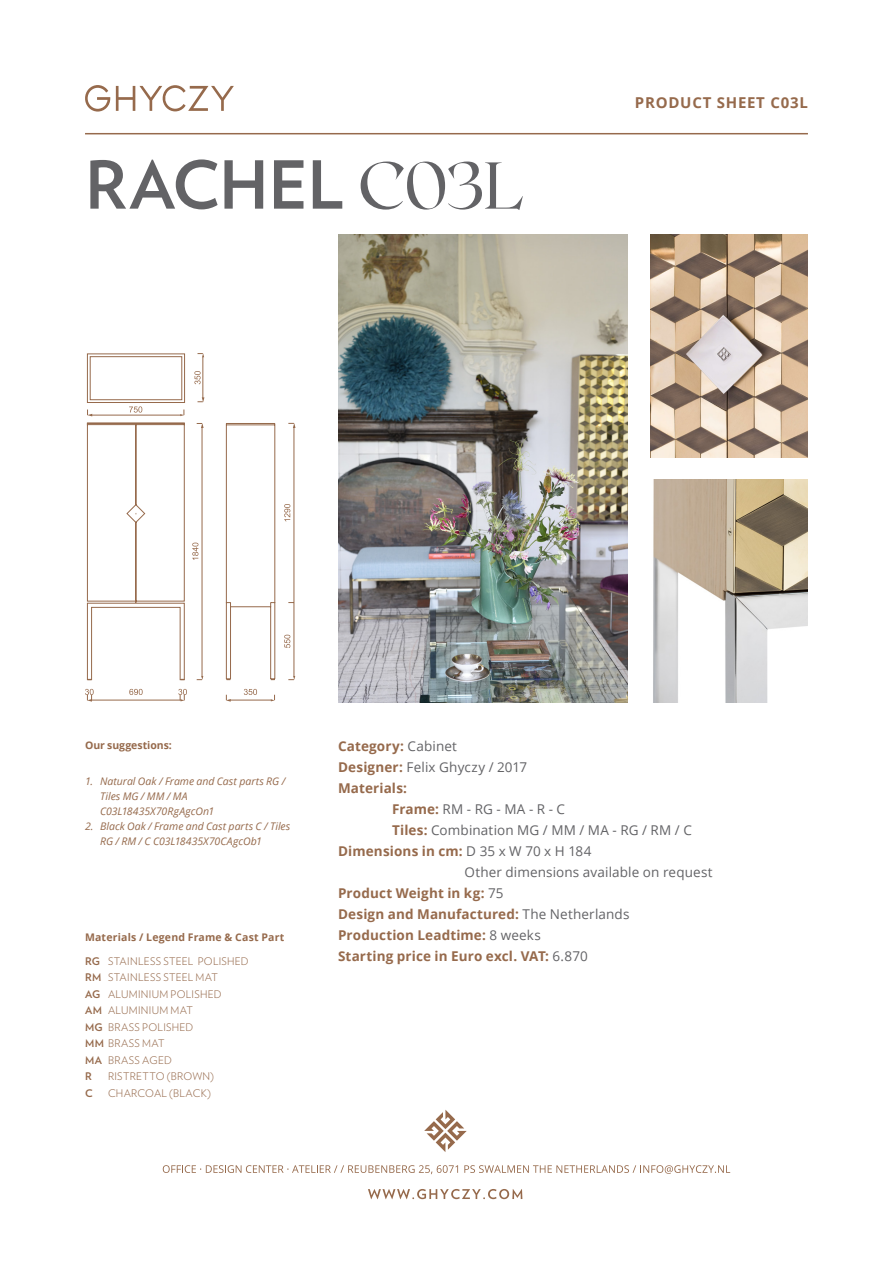
<style>
.page{position:relative;width:893px;height:1263px;background:#fff}
.page>*{position:absolute;margin:0;border:0;box-sizing:border-box;transform-origin:0 0}
.Open_Sans_Headliner{font:700 66px "Verlag";letter-spacing:-.005em;color:#636366}
.t1{font:700 15px "Open Sans";letter-spacing:.05em;color:#966a4c}
.Open_Sans_Body_TEXT{font:700 13.5px "Open Sans";letter-spacing:.01em;color:#966a4c}
.Open_Sans_Body_TEXT-2{font:13.5px "Open Sans";letter-spacing:.01em;color:#636366}
.Open_Sans_Body_TEXT-3{font:300 10.5px "Verlag";letter-spacing:.03em;color:#966a4c}
.t2{font:italic 10.5px/15px "Open Sans";color:#966a4c}
.Open_Sans_Body_TEXT-4{font:700 10.5px "Open Sans";letter-spacing:.015em;color:#966a4c}
.Open_Sans_Body_TEXT-5{font:700 10.5px "Open Sans";letter-spacing:-.005em;color:#966a4c}
.Open_Sans_Body_TEXT-6{font:700 10.5px "Verlag";letter-spacing:.03em;color:#966a4c}
.s1{font-family:"Roxborough CF";font-weight:300}
.s2{font-weight:700}
.s3{font-weight:400;color:#636366}
.s4{font-weight:700;color:#966a4c}
</style>
<div class="page">
<svg style="left:368px;top:1189px;width:154px;height:10px"></svg>
<svg style="left:424px;top:1110px;width:43px;height:42px"></svg>
<svg style="left:163px;top:1165px;width:295px;height:9px"></svg>
<svg style="left:464px;top:1165px;width:266px;height:9px"></svg>
<svg style="left:85px;top:85px;width:149px;height:27px"></svg>
<hr style="left:85px;top:133px;width:723px;height:1px;background:#966a4c">
<img style="left:338px;top:235px;width:290px;height:467px">
<img style="left:653px;top:479px;width:155px;height:223px">
<img style="left:651px;top:235px;width:157px;height:223px">
<hr style="left:91px;top:700px;width:90px;height:1px;background:#966a4c">
<svg style="left:85px;top:689px;width:9px;height:13px"></svg>
<svg style="left:129px;top:689px;width:14px;height:6px"></svg>
<svg style="left:178px;top:689px;width:9px;height:12px"></svg>
<svg style="left:86px;top:353px;width:119px;height:328px"></svg>
<hr style="left:230px;top:700px;width:41px;height:1px;background:#966a4c">
<svg style="left:226px;top:695px;width:5px;height:7px"></svg>
<svg style="left:244px;top:689px;width:13px;height:6px"></svg>
<svg style="left:225px;top:422px;width:71px;height:259px"></svg>
<svg style="left:86px;top:406px;width:99px;height:275px"></svg>
<p class="Open_Sans_Headliner" style="left:85px;top:133px;width:440px">RACHEL <span class="s1">C03L</span></p>
<p class="t1" style="left:635px;top:92px;width:174px">PRODUCT SHEET C03L</p>
<p class="Open_Sans_Body_TEXT-5" style="left:85px;top:738px;width:88px">Our suggestions:</p>
<p class="t2" style="left:100px;top:774px;width:187px;text-indent:-15px">1. Natural Oak / Frame and Cast parts RG /<br>Tiles MG / MM / MA<br>C03L18435X70RgAgcOn1</p>
<p class="t2" style="left:100px;top:819px;width:192px;text-indent:-15px">2. Black Oak / Frame and Cast parts C / Tiles<br>RG / RM / C C03L18435X70CAgcOb1</p>
<p class="Open_Sans_Body_TEXT-4" style="left:85px;top:929px;width:201px">Materials / Legend Frame &amp; Cast Part</p>
<p class="Open_Sans_Body_TEXT-3" style="left:108px;top:953px;width:142px">STAINLESS STEEL POLISHED</p>
<p class="Open_Sans_Body_TEXT-3" style="left:108px;top:969px;width:111px">STAINLESS STEEL MAT</p>
<p class="Open_Sans_Body_TEXT-3" style="left:108px;top:986px;width:115px">ALUMINIUM POLISHED</p>
<p class="Open_Sans_Body_TEXT-3" style="left:108px;top:1002px;width:86px">ALUMINIUM MAT</p>
<p class="Open_Sans_Body_TEXT-3" style="left:108px;top:1019px;width:87px">BRASS POLISHED</p>
<p class="Open_Sans_Body_TEXT-3" style="left:108px;top:1052px;width:65px">BRASS AGED</p>
<p class="Open_Sans_Body_TEXT-3" style="left:108px;top:1068px;width:108px">RISTRETTO (BROWN)</p>
<p class="Open_Sans_Body_TEXT-3" style="left:108px;top:1085px;width:105px">CHARCOAL (BLACK)</p>
<p class="Open_Sans_Body_TEXT-6" style="left:85px;top:952px;width:16px">RG</p>
<p class="Open_Sans_Body_TEXT-6" style="left:85px;top:969px;width:18px">RM</p>
<p class="Open_Sans_Body_TEXT-6" style="left:85px;top:985px;width:17px">AG</p>
<p class="Open_Sans_Body_TEXT-6" style="left:85px;top:1002px;width:18px">AM</p>
<p class="Open_Sans_Body_TEXT-6" style="left:85px;top:1018px;width:19px">MG</p>
<p class="Open_Sans_Body_TEXT-3" style="left:85px;top:1035px;width:81px"><span class="s2">MM</span> BRASS MAT</p>
<p class="Open_Sans_Body_TEXT-6" style="left:85px;top:1051px;width:18px">MA</p>
<p class="Open_Sans_Body_TEXT-6" style="left:85px;top:1068px;width:8px">R</p>
<p class="Open_Sans_Body_TEXT-6" style="left:85px;top:1084px;width:9px">C</p>
<p class="Open_Sans_Body_TEXT" style="left:338px;top:737px;width:120px">Category: <span class="s3">Cabinet</span></p>
<p class="Open_Sans_Body_TEXT-2" style="left:338px;top:758px;width:191px"><span class="s4">Designer:</span> Felix Ghyczy / 2017</p>
<p class="Open_Sans_Body_TEXT" style="left:338px;top:779px;width:71px">Materials:</p>
<p class="Open_Sans_Body_TEXT-2" style="left:392px;top:800px;width:174px"><span class="s4">Frame:</span> RM - RG - MA - R - C</p>
<p class="Open_Sans_Body_TEXT-2" style="left:392px;top:821px;width:301px"><span class="s4">Tiles:</span> Combination MG / MM / MA - RG / RM / C</p>
<p class="Open_Sans_Body_TEXT" style="left:338px;top:842px;width:255px">Dimensions in cm: <span class="s3">D 35 x W 70 x H 184</span></p>
<p class="Open_Sans_Body_TEXT-2" style="left:464px;top:863px;width:250px">Other dimensions available on request</p>
<p class="Open_Sans_Body_TEXT" style="left:338px;top:884px;width:167px">Product Weight in kg: <span class="s3">75</span></p>
<p class="Open_Sans_Body_TEXT" style="left:338px;top:905px;width:293px">Design and Manufactured: <span class="s3">The Netherlands</span></p>
<p class="Open_Sans_Body_TEXT" style="left:338px;top:926px;width:204px">Production Leadtime: <span class="s3">8 weeks</span></p>
<p class="Open_Sans_Body_TEXT" style="left:338px;top:947px;width:251px">Starting price in Euro excl. VAT: <span class="s3">6.870</span></p>
</div>
